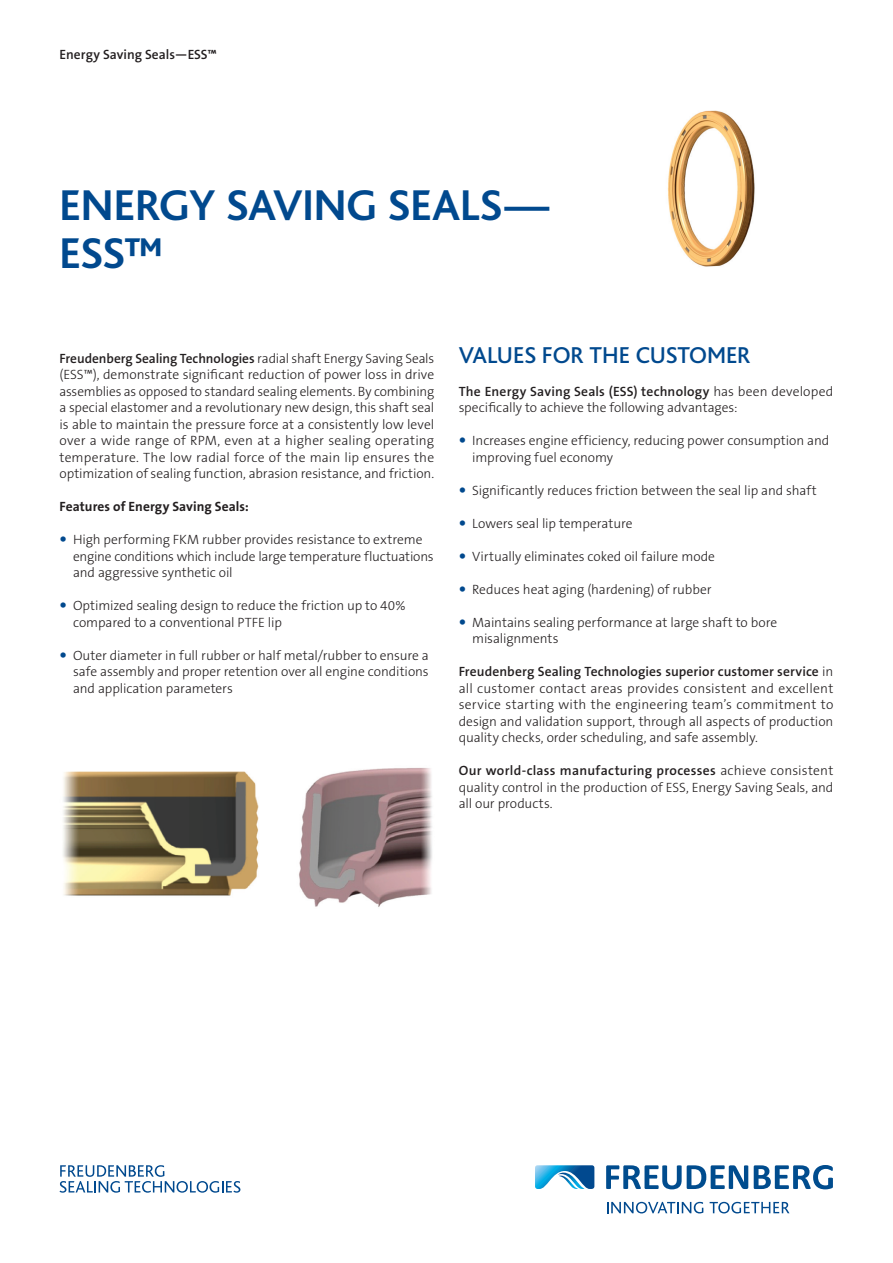
<style>
.page{position:relative;width:893px;height:1263px;background:#fff}
.page>*{position:absolute;margin:0;border:0;box-sizing:border-box;transform-origin:0 0}
.t1{font:700 45px/48px "Bliss";letter-spacing:-.005em;color:#01498e}
.t2{font:500 24px "Bliss";letter-spacing:-.005em;color:#01498e}
.t3{font:300 13.5px/16.5px "The Sans B3";letter-spacing:-.005em;color:#231f20}
.t4{font:600 13.5px "The Sans B6";letter-spacing:.005em;color:#231f20}
.t5{font:700 13.5px "The Sans B7";letter-spacing:.005em;color:#231f20}
.s1{font-family:"The Sans B3";font-weight:300}
</style>
<div class="page">
<svg style="left:606px;top:1165px;width:227px;height:24px"></svg>
<svg style="left:535px;top:1165px;width:59px;height:24px"></svg>
<svg style="left:607px;top:1202px;width:96px;height:11px"></svg>
<svg style="left:710px;top:1202px;width:79px;height:11px"></svg>
<svg style="left:60px;top:1165px;width:180px;height:28px"></svg>
<img style="left:667px;top:110px;width:88px;height:157px">
<img style="left:63px;top:768px;width:369px;height:139px">
<p class="t4" style="left:60px;top:47px;width:159px">Energy Saving Seals—ESS™</p>
<h1 class="t1" style="left:60px;top:182px;width:491px">ENERGY SAVING SEALS—<br>ESS™</h1>
<p class="t4" style="left:60px;top:351px;width:376px">Freudenberg Sealing Technologies <span class="s1">radial shaft Energy Saving Seals</span></p>
<p class="t3" style="left:60px;top:367px;width:376px;text-align:justify">(ESS™), demonstrate significant reduction of power loss in drive assemblies as opposed to standard sealing elements. By combining a special elastomer and a revolutionary new design, this shaft seal is able to maintain the pressure force at a consistently low level over a wide range of RPM, even at a higher sealing operating temperature. The low radial force of the main lip ensures the optimization of sealing function, abrasion resistance, and friction.</p>
<p class="t5" style="left:60px;top:499px;width:191px">Features of Energy Saving Seals:</p>
<p class="t3" style="left:73px;top:532px;width:362px">High performing FKM rubber provides resistance to extreme engine conditions which include large temperature fluctuations and aggressive synthetic oil</p>
<p class="t3" style="left:73px;top:598px;width:334px">Optimized sealing design to reduce the friction up to 40% compared to a conventional PTFE lip</p>
<p class="t3" style="left:73px;top:647px;width:357px;text-align:justify">Outer diameter in full rubber or half metal/rubber to ensure a safe assembly and proper retention over all engine conditions and application parameters</p>
<h2 class="t2" style="left:459px;top:342px;width:293px">VALUES FOR THE CUSTOMER</h2>
<p class="t4" style="left:459px;top:384px;width:376px">The Energy Saving Seals (ESS) technology <span class="s1">has been developed</span></p>
<p class="t3" style="left:459px;top:400px;width:280px">specifically to achieve the following advantages:</p>
<p class="t3" style="left:472px;top:433px;width:359px">Increases engine efficiency, reducing power consumption and improving fuel economy</p>
<p class="t3" style="left:472px;top:482px;width:346px">Significantly reduces friction between the seal lip and shaft</p>
<p class="t3" style="left:472px;top:515px;width:162px">Lowers seal lip temperature</p>
<p class="t3" style="left:472px;top:548px;width:244px">Virtually eliminates coked oil failure mode</p>
<p class="t3" style="left:472px;top:581px;width:241px">Reduces heat aging (hardening) of rubber</p>
<p class="t3" style="left:472px;top:614px;width:306px">Maintains sealing performance at large shaft to bore misalignments</p>
<p class="t4" style="left:459px;top:664px;width:376px">Freudenberg Sealing Technologies superior customer service <span class="s1">in</span></p>
<p class="t3" style="left:459px;top:680px;width:376px;text-align:justify">all customer contact areas provides consistent and excellent service starting with the engineering team’s commitment to design and validation support, through all aspects of production quality checks, order scheduling, and safe assembly.</p>
<p class="t4" style="left:459px;top:763px;width:376px">Our world-class manufacturing processes <span class="s1">achieve consistent</span></p>
<p class="t3" style="left:459px;top:779px;width:376px">quality control in the production of ESS, Energy Saving Seals, and all our products.</p>
</div>
